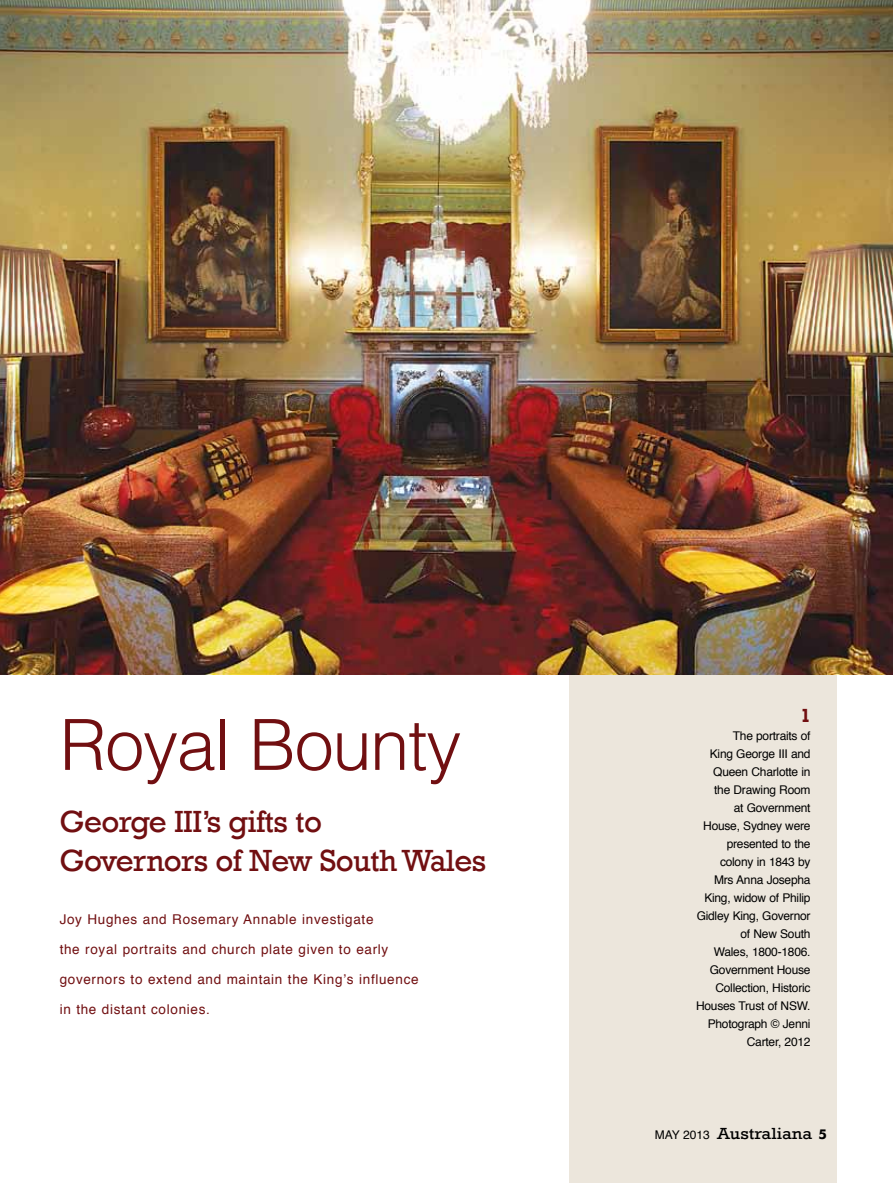
<style>
.page{position:relative;width:893px;height:1183px;background:#fff}
.page>*{position:absolute;margin:0;border:0;box-sizing:border-box;transform-origin:0 0}
.t1{font:300 70.5px "Helvetica";letter-spacing:-.02em;color:#710f11}
.t2{font:31.35px/39px "Rockwell";letter-spacing:-.02em;color:#710f11}
.t3{font:700 19.5px "Rockwell";color:#710f11;scale:.91 1}
.t4{font:16.5px "Rockwell";color:#000;scale:1.12 1}
.t5{font:13.5px "Helvetica";letter-spacing:.05em;color:#710f11}
.t6{font:12px/18px "Helvetica";letter-spacing:-.02em;color:#000;text-align:right}
.s1{font-family:"Helvetica";font-size:12px}
.s2{font-family:"Futura BT";font-weight:700;font-size:13.5px}
</style>
<div class="page">
<div style="left:569px;top:574px;width:267px;height:608px;background:#ece6dc"></div>
<img style="left:0;top:0;width:893px;height:674px">
<h1 class="t1" style="left:60px;top:700px;width:403px">Royal Bounty</h1>
<h2 class="t2" style="left:60px;top:802px;width:428px">George III’s gifts to<br>Governors of New South Wales</h2>
<p class="t5" style="left:60px;top:908px;width:315px">Joy Hughes and Rosemary Annable investigate</p>
<p class="t5" style="left:60px;top:938px;width:330px">the royal portraits and church plate given to early</p>
<p class="t5" style="left:60px;top:968px;width:360px">governors to extend and maintain the King’s influence</p>
<p class="t5" style="left:60px;top:998px;width:152px">in the distant colonies.</p>
<h3 class="t3" style="left:801px;top:703px;width:12px">1</h3>
<p class="t6" style="left:696px;top:727px;width:116px">The portraits of<br>King George III and<br>Queen Charlotte in the Drawing Room<br>at Government<br>House, Sydney were presented to the colony in 1843 by<br>Mrs Anna Josepha<br>King, widow of Philip<br>Gidley King, Governor of New South<br>Wales, 1800-1806.<br>Government House<br>Collection, Historic<br>Houses Trust of NSW.<br>Photograph © Jenni<br>Carter, 2012</p>
<h3 class="t4" style="left:655px;top:1124px;width:155px"><span class="s1">May 2013</span> Australiana <span class="s2">5</span></h3>
</div>
